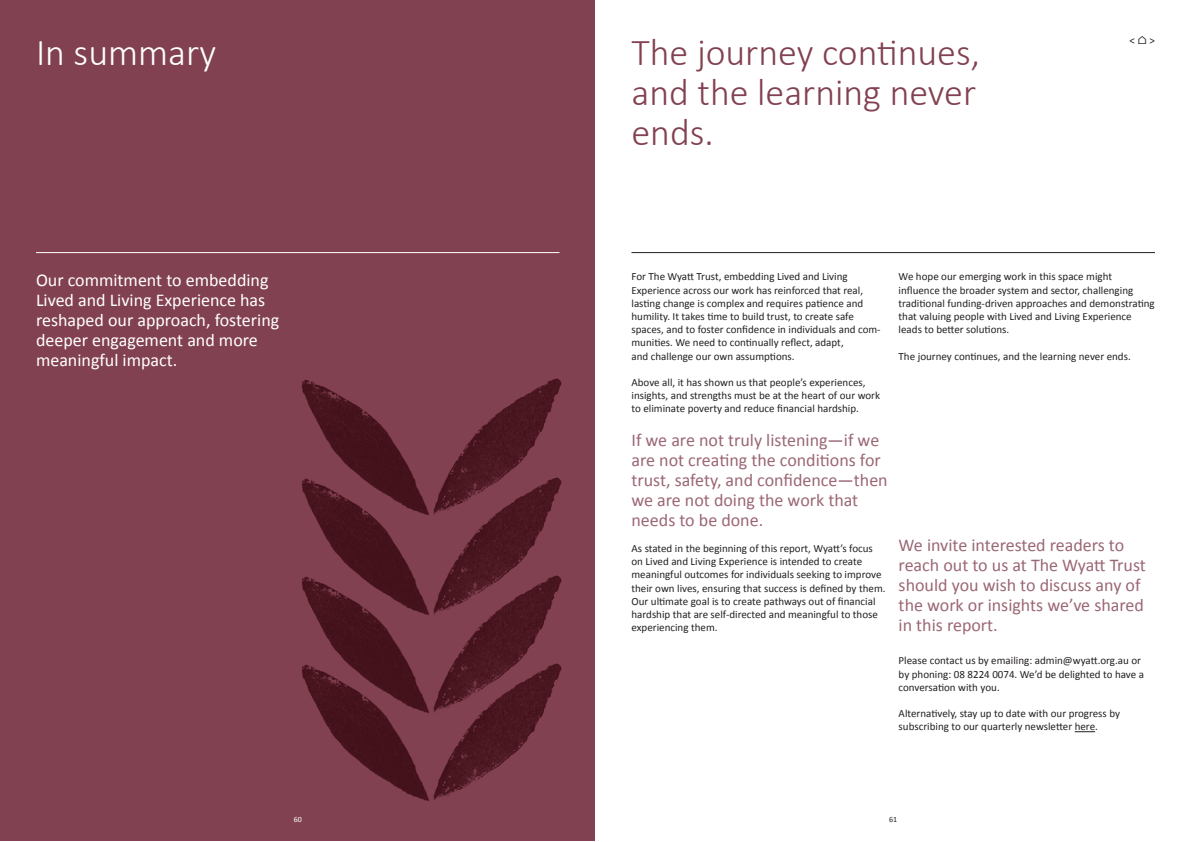
<style>
.page{position:relative;width:1191px;height:842px;background:#fff}
.page>*{position:absolute;margin:0;border:0;box-sizing:border-box;transform-origin:0 0}
.t1{font:300 38px/40px "Calibri";color:#824151;text-align:justify}
.t2{font:300 38px "Calibri";color:#fff}
.t3{font:18px/20px "Calibri";color:#9b6774}
.t4{font:18px/20px "Calibri";color:#fff}
.t5{font:11px/13.2px "Calibri";color:#231f20}
.t6{font:8px "Calibri";color:#231f20}
.t7{font:8px "Calibri";color:#fff}
</style>
<div class="page">
<div style="left:0;top:0;width:595px;height:841px;background:#824151"></div>
<hr style="left:36px;top:252px;width:523px;height:1px;background:#fff">
<img style="left:330px;top:730px;width:205px;height:71px">
<img style="left:302px;top:632px;width:260px;height:98px">
<img style="left:302px;top:533px;width:260px;height:99px">
<img style="left:302px;top:378px;width:260px;height:155px">
<hr style="left:631px;top:252px;width:524px;height:1px;background:#231f20">
<svg style="left:1074px;top:731px;width:21px;height:1px"></svg>
<p class="t2" style="left:36px;top:28px;width:182px">In summary</p>
<p class="t4" style="left:36px;top:270px;width:245px">Our commitment to embedding<br>Lived and Living Experience has reshaped our approach, fostering deeper engagement and more meaningful impact.</p>
<p class="t7" style="left:294px;top:815px;width:10px">60</p>
<p class="t1" style="left:631px;top:30px;width:350px">The journey continues, and the learning never ends.</p>
<p class="t5" style="left:1129px;top:34px;width:27px">&lt;⌂&gt;</p>
<p class="t5" style="left:631px;top:270px;width:251px">For The Wyatt Trust, embedding Lived and Living Experience across our work has reinforced that real, lasting change is complex and requires patience and humility. It takes time to build trust, to create safe spaces, and to foster confidence in individuals and com&shy;munities. We need to continually reflect, adapt,<br>and challenge our own assumptions.</p>
<p class="t5" style="left:631px;top:376px;width:250px">Above all, it has shown us that people’s experiences, insights, and strengths must be at the heart of our work to eliminate poverty and reduce financial hardship.</p>
<p class="t3" style="left:631px;top:430px;width:258px">If we are not truly listening—if we are not creating the conditions for trust, safety, and confidence—then we are not doing the work that needs to be done.</p>
<p class="t5" style="left:631px;top:542px;width:255px">As stated in the beginning of this report, Wyatt’s focus on Lived and Living Experience is intended to create meaningful outcomes for individuals seeking to improve their own lives, ensuring that success is defined by them.<br>Our ultimate goal is to create pathways out of financial hardship that are self-directed and meaningful to those experiencing them.</p>
<p class="t5" style="left:898px;top:270px;width:215px">We hope our emerging work in this space might</p>
<p class="t5" style="left:898px;top:283px;width:258px">influence the broader system and sector, challenging traditional funding-driven approaches and demonstrating that valuing people with Lived and Living Experience leads to better solutions.</p>
<p class="t5" style="left:898px;top:349px;width:234px">The journey continues, and the learning never ends.</p>
<p class="t3" style="left:898px;top:535px;width:249px">We invite interested readers to reach out to us at The Wyatt Trust should you wish to discuss any of the work or insights we’ve shared in this report.</p>
<p class="t5" style="left:898px;top:654px;width:247px">Please contact us by emailing: admin@wyatt.org.au or by phoning: 08 8224 0074. We’d be delighted to have a conversation with you.</p>
<p class="t5" style="left:898px;top:707px;width:223px">Alternatively, stay up to date with our progress by subscribing to our quarterly newsletter here.</p>
<p class="t6" style="left:889px;top:815px;width:10px">61</p>
</div>
